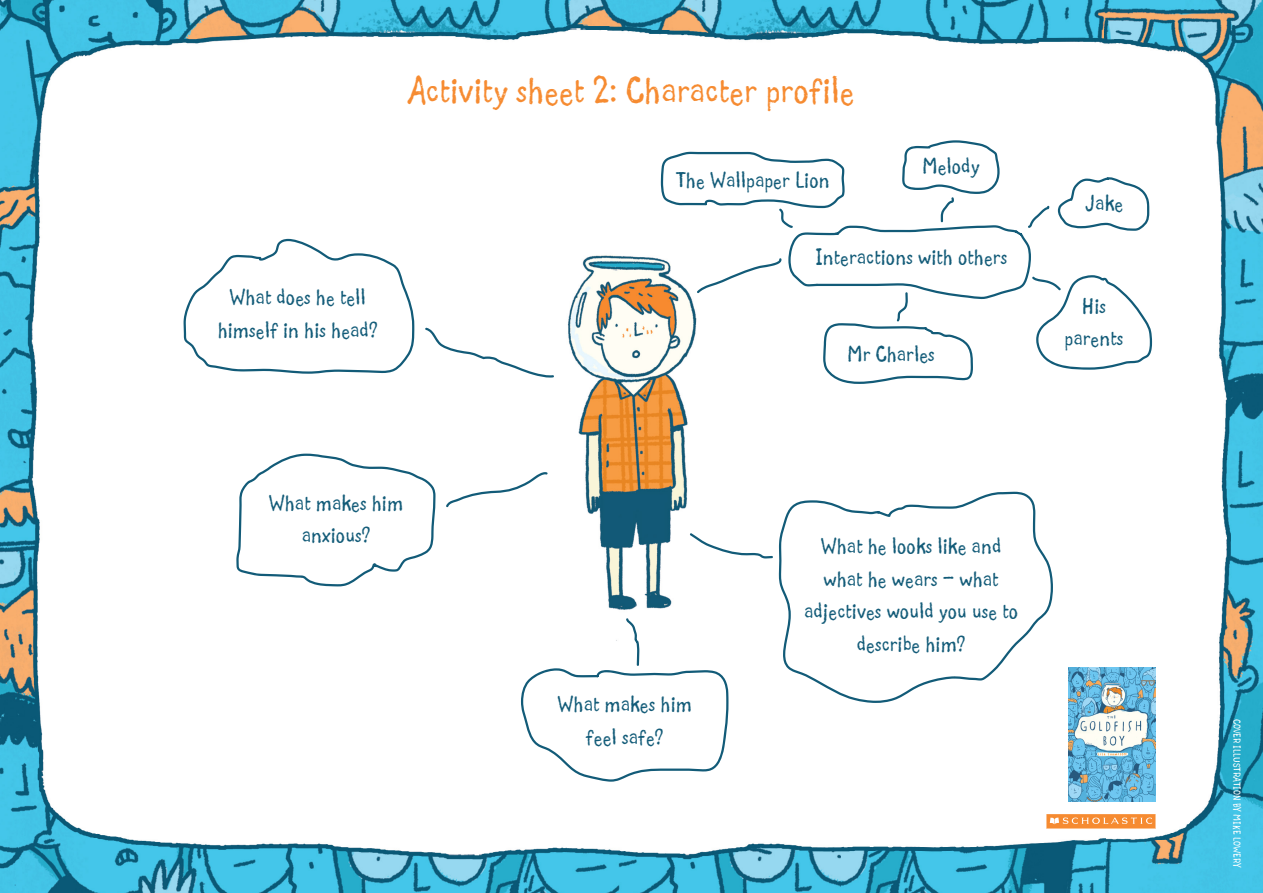
<style>
.page{position:relative;width:1263px;height:893px;background:#fff}
.page>*{position:absolute;margin:0;border:0;box-sizing:border-box;transform-origin:0 0}
.t1{font:45px "Grumble";color:#f68b31}
.t2{font:27px/32.4px "Grumble";color:#125b78;text-align:center}
.t3{font:12px "Grumble";color:#fff}
</style>
<div class="page">
<img style="left:0;top:0;width:1263px;height:893px">
<img style="left:1068px;top:668px;width:87px;height:133px">
<svg style="left:1046px;top:814px;width:109px;height:15px"></svg>
<svg style="left:425px;top:328px;width:129px;height:50px"></svg>
<svg style="left:236px;top:454px;width:199px;height:132px"></svg>
<svg style="left:184px;top:239px;width:230px;height:135px"></svg>
<svg style="left:779px;top:492px;width:274px;height:211px"></svg>
<svg style="left:446px;top:472px;width:102px;height:35px"></svg>
<svg style="left:521px;top:618px;width:207px;height:164px"></svg>
<svg style="left:690px;top:533px;width:83px;height:25px"></svg>
<svg style="left:661px;top:140px;width:491px;height:244px"></svg>
<p class="t2" style="left:218px;top:282px;width:161px">What does he tell himself in his head?</p>
<h1 class="t1" style="left:408px;top:70px;width:448px">Activity sheet 2: Character profile</h1>
<p class="t2" style="left:676px;top:164px;width:155px">The Wallpaper Lion</p>
<p class="t2" style="left:922px;top:151px;width:59px">Melody</p>
<p class="t2" style="left:815px;top:241px;width:194px">Interactions with others</p>
<p class="t2" style="left:847px;top:339px;width:89px">Mr Charles</p>
<p class="t2" style="left:1085px;top:188px;width:39px">Jake</p>
<p class="t2" style="left:1064px;top:291px;width:60px">His parents</p>
<p class="t2" style="left:269px;top:487px;width:136px">What makes him anxious?</p>
<p class="t2" style="left:557px;top:689px;width:136px">What makes him feel safe?</p>
<p class="t2" style="left:804px;top:531px;width:216px">What he looks like and what he wears – what adjectives would you use to describe him?</p>
<p class="t3" style="left:1242px;top:719px;width:150px;rotate:90deg">COVER ILLUSTRATION BY MIKE LOWERY</p>
</div>
